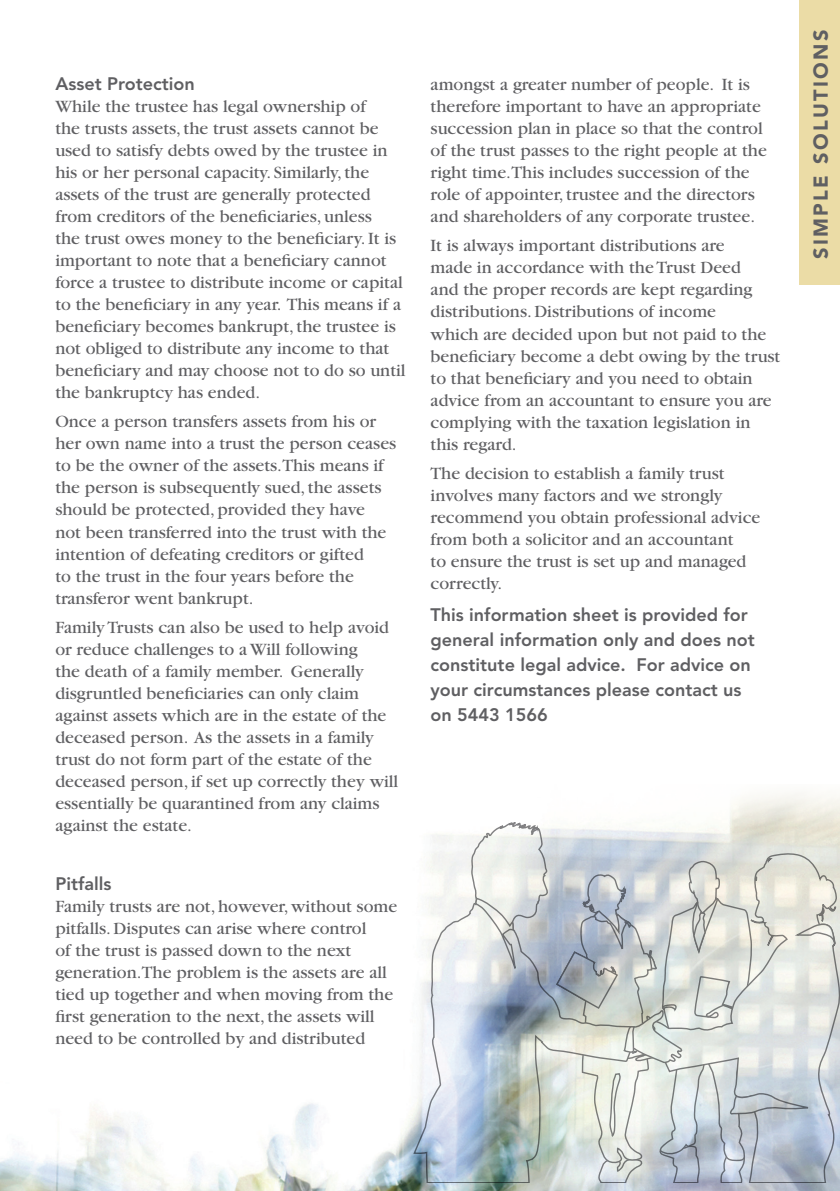
<style>
.page{position:relative;width:840px;height:1191px;background:#fff}
.page>*{position:absolute;margin:0;border:0;box-sizing:border-box;transform-origin:0 0}
.t1{font:900 20px "Avenir";letter-spacing:.12em;color:#5f5f62}
.text{font:18px/22px "Garamond";color:#5f5f62}
.text-2{font:800 18px/25px "Avenir";color:#5f5f62}
.subhead{font:800 18px "Avenir";color:#5f5f62}
</style>
<div class="page">
<img style="left:0;top:793px;width:839px;height:398px">
<svg style="left:682px;top:850px;width:157px;height:332px;background:#d4d8d7"></svg>
<svg style="left:412px;top:822px;width:270px;height:360px"></svg>
<svg style="left:555px;top:860px;width:281px;height:322px;background:#d0d5d4"></svg>
<svg style="left:473px;top:896px;width:43px;height:81px"></svg>
<div style="left:798px;top:0;width:41px;height:285px;background:#ebdca6"></div>
<p class="subhead" style="left:55px;top:73px;width:141px">Asset Protection</p>
<p class="text" style="left:55px;top:96px;width:351px">While the trustee has legal ownership of<br>the trusts assets, the trust assets cannot be used to satisfy debts owed by the trustee in his or her personal capacity. Similarly, the assets of the trust are generally protected from creditors of the beneficiaries, unless<br>the trust owes money to the beneficiary. It is important to note that a beneficiary cannot force a trustee to distribute income or capital to the beneficiary in any year. This means if a beneficiary becomes bankrupt, the trustee is not obliged to distribute any income to that beneficiary and may choose not to do so until the bankruptcy has ended.</p>
<p class="text" style="left:55px;top:411px;width:342px">Once a person transfers assets from his or her own name into a trust the person ceases to be the owner of the assets.This means if the person is subsequently sued, the assets should be protected, provided they have<br>not been transferred into the trust with the intention of defeating creditors or gifted<br>to the trust in the four years before the transferor went bankrupt.</p>
<p class="text" style="left:55px;top:616px;width:344px">Family Trusts can also be used to help avoid or reduce challenges to a Will following<br>the death of a family member. Generally disgruntled beneficiaries can only claim against assets which are in the estate of the deceased person. As the assets in a family trust do not form part of the estate of the deceased person, if set up correctly they will essentially be quarantined from any claims against the estate.</p>
<p class="subhead" style="left:55px;top:873px;width:58px">Pitfalls</p>
<p class="text" style="left:55px;top:895px;width:343px">Family trusts are not, however, without some pitfalls. Disputes can arise where control<br>of the trust is passed down to the next generation.The problem is the assets are all tied up together and when moving from the first generation to the next, the assets will need to be controlled by and distributed</p>
<p class="text" style="left:430px;top:74px;width:337px">amongst a greater number of people. It is therefore important to have an appropriate succession plan in place so that the control of the trust passes to the right people at the right time.This includes succession of the role of appointer, trustee and the directors and shareholders of any corporate trustee.</p>
<p class="text" style="left:430px;top:235px;width:351px">It is always important distributions are<br>made in accordance with the Trust Deed<br>and the proper records are kept regarding distributions. Distributions of income<br>which are decided upon but not paid to the beneficiary become a debt owing by the trust to that beneficiary and you need to obtain advice from an accountant to ensure you are complying with the taxation legislation in this regard.</p>
<p class="text" style="left:430px;top:462px;width:331px">The decision to establish a family trust involves many factors and we strongly recommend you obtain professional advice from both a solicitor and an accountant<br>to ensure the trust is set up and managed correctly.</p>
<p class="text-2" style="left:430px;top:602px;width:325px">This information sheet is provided for general information only and does not constitute legal advice. For advice on your circumstances please contact us on 5443 1566</p>
<p class="t1" style="left:808px;top:259px;width:231px;rotate:-90deg">SIMPLE SOLUTIONS</p>
</div>
